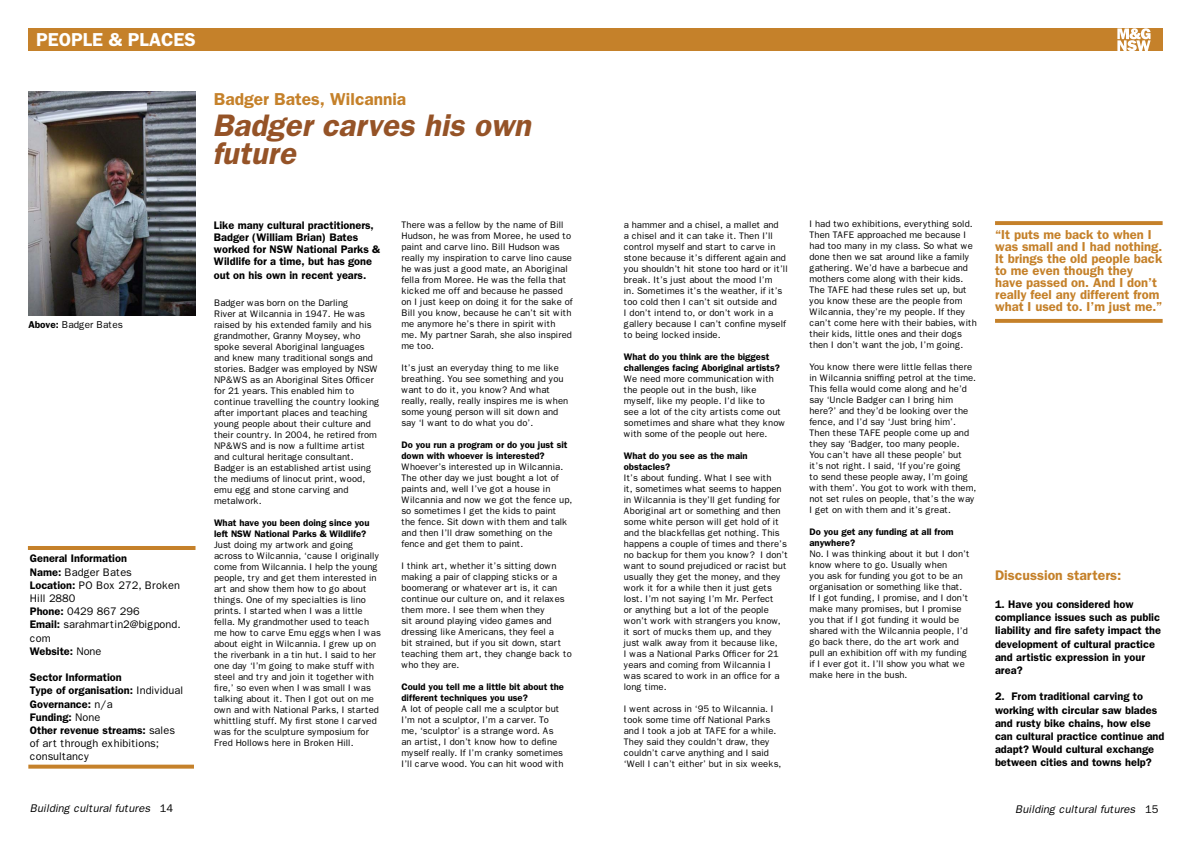
<style>
.page{position:relative;width:1191px;height:842px;background:#fff}
.page>*{position:absolute;margin:0;border:0;box-sizing:border-box;transform-origin:0 0}
.t1{font:italic 600 31.3px/27.8px "Franklin Gothic";color:#955327}
.t2{font:600 18.8px "Franklin Gothic";color:#fff}
.t3{font:600 17.3px "Franklin Gothic";color:#c5812a}
.t4{font:600 14px "Franklin Gothic";color:#c5812a}
.t5{font:600 13px/12px "Franklin Gothic";color:#c5812a}
.t6{font:italic 11.1px "Franklin Gothic";color:#000}
.t7{font:600 11px/13.2px "Franklin Gothic";color:#000}
.t8{font:11px/13.2px "Franklin Gothic";color:#000}
.t9{font:10px "Franklin Gothic";color:#000}
.t10{font:9.5px/11px "Franklin Gothic";color:#000}
.t11{font:600 9.5px/11px "Franklin Gothic";color:#000}
.s1{font-weight:600}
.s2{font-weight:400}
.s3{font-style:normal}
</style>
<div class="page">
<div style="left:28px;top:28px;width:1134px;height:23px;background:#c5812a"></div>
<svg style="left:1117px;top:28px;width:33px;height:23px"></svg>
<hr style="left:28px;top:546px;width:167px;height:4px;background:#c5812a">
<svg style="left:28px;top:765px;width:166px;height:4px"></svg>
<img style="left:28px;top:92px;width:168px;height:223px">
<svg style="left:995px;top:221px;width:167px;height:4px"></svg>
<svg style="left:995px;top:319px;width:167px;height:4px"></svg>
<h2 class="t2" style="left:36px;top:29px;width:161px">PEOPLE &amp; PLACES</h2>
<h3 class="t3" style="left:214px;top:89px;width:194px">Badger Bates, Wilcannia</h3>
<h1 class="t1" style="left:212px;top:112px;width:320px">Badger carves his own future</h1>
<p class="t9" style="left:28px;top:319px;width:96px"><span class="s1">Above:</span> Badger Bates</p>
<p class="t8" style="left:30px;top:552px;width:152px"><span class="s1">General Information<br>Name:</span> Badger Bates<br><span class="s1">Location:</span> PO Box 272, Broken<br>Hill 2880<br><span class="s1">Phone:</span> 0429 867 296<br><span class="s1">Email:</span> sarahmartin2@bigpond. com<br><span class="s1">Website:</span> None</p>
<p class="t7" style="left:30px;top:671px;width:155px">Sector Information<br>Type of organisation: <span class="s2">Individual<br></span>Governance: <span class="s2">n/a<br></span>Funding: <span class="s2">None<br></span>Other revenue streams: <span class="s2">sales of art through exhibitions; consultancy</span></p>
<p class="t7" style="left:214px;top:220px;width:168px;line-height:12px">Like many cultural practitioners,<br>Badger (William Brian) Bates worked for NSW National Parks &amp;<br>Wildlife for a time, but has gone</p>
<p class="t7" style="left:214px;top:268px;width:154px">out on his own in recent years.</p>
<p class="t10" style="left:214px;top:297px;width:167px">Badger was born on the Darling<br>River at Wilcannia in 1947. He was raised by his extended family and his grandmother, Granny Moysey, who spoke several Aboriginal languages and knew many traditional songs and stories. Badger was employed by NSW NP&amp;WS as an Aboriginal Sites Officer for 21 years. This enabled him to continue travelling the country looking after important places and teaching young people about their culture and their country. In 2004, he retired from NP&amp;WS and is now a fulltime artist and cultural heritage consultant.<br>Badger is an established artist using the mediums of linocut print, wood, emu egg and stone carving and metalwork.</p>
<p class="t11" style="left:214px;top:517px;width:157px">What have you been doing since you left NSW National Parks &amp; Wildlife?</p>
<p class="t10" style="left:214px;top:539px;width:168px">Just doing my artwork and going across to Wilcannia, ‘cause I originally come from Wilcannia. I help the young people, try and get them interested in art and show them how to go about things. One of my specialties is lino prints. I started when I was a little fella. My grandmother used to teach me how to carve Emu eggs when I was about eight in Wilcannia. I grew up on the riverbank in a tin hut. I said to her one day ‘I’m going to make stuff with steel and try and join it together with fire,’ so even when I was small I was talking about it. Then I got out on me own and with National Parks, I started whittling stuff. My first stone I carved was for the sculpture symposium for Fred Hollows here in Broken Hill.</p>
<p class="t10" style="left:401px;top:220px;width:173px">There was a fellow by the name of Bill Hudson, he was from Moree, he used to paint and carve lino. Bill Hudson was really my inspiration to carve lino cause he was just a good mate, an Aboriginal fella from Moree. He was the fella that kicked me off and because he passed on I just keep on doing it for the sake of Bill you know, because he can’t sit with me anymore he’s there in spirit with me. My partner Sarah, she also inspired me too.</p>
<p class="t10" style="left:401px;top:363px;width:168px">It’s just an everyday thing to me like breathing. You see something and you want to do it, you know? And what really, really, really inspires me is when some young person will sit down and say ‘I want to do what you do’.</p>
<p class="t11" style="left:401px;top:440px;width:167px">Do you run a program or do you just sit down with whoever is interested?</p>
<p class="t10" style="left:401px;top:462px;width:172px">Whoever’s interested up in Wilcannia.<br>The other day we just bought a lot of paints and, well I’ve got a house in Wilcannia and now we got the fence up, so sometimes I get the kids to paint the fence. Sit down with them and talk and then I’ll draw something on the fence and get them to paint.</p>
<p class="t10" style="left:401px;top:561px;width:172px">I think art, whether it’s sitting down making a pair of clapping sticks or a boomerang or whatever art is, it can continue our culture on, and it relaxes them more. I see them when they<br>sit around playing video games and dressing like Americans, they feel a<br>bit strained, but if you sit down, start teaching them art, they change back to who they are.</p>
<p class="t11" style="left:401px;top:682px;width:164px">Could you tell me a little bit about the different techniques you use?</p>
<p class="t10" style="left:401px;top:704px;width:164px">A lot of people call me a sculptor but I’m not a sculptor, I’m a carver. To me, ‘sculptor’ is a strange word. As an artist, I don’t know how to define myself really. If I’m cranky sometimes I’ll carve wood. You can hit wood with</p>
<p class="t10" style="left:624px;top:220px;width:165px">a hammer and a chisel, a mallet and<br>a chisel and it can take it. Then I’ll control myself and start to carve in stone because it’s different again and you shouldn’t hit stone too hard or it’ll break. It’s just about the mood I’m<br>in. Sometimes it’s the weather, if it’s too cold then I can’t sit outside and<br>I don’t intend to, or don’t work in a gallery because I can’t confine myself to being locked inside.</p>
<p class="t11" style="left:624px;top:351px;width:158px">What do you think are the biggest challenges facing Aboriginal artists?</p>
<p class="t10" style="left:624px;top:374px;width:163px">We need more communication with the people out in the bush, like myself, like my people. I’d like to<br>see a lot of the city artists come out sometimes and share what they know with some of the people out here.</p>
<p class="t11" style="left:624px;top:450px;width:125px">What do you see as the main obstacles?</p>
<p class="t10" style="left:624px;top:473px;width:166px">It’s about funding. What I see with<br>it, sometimes what seems to happen in Wilcannia is they’ll get funding for Aboriginal art or something and then some white person will get hold of it and the blackfellas get nothing. This happens a couple of times and there’s no backup for them you know? I don’t want to sound prejudiced or racist but usually they get the money, and they work it for a while then it just gets lost. I’m not saying I’m Mr. Perfect<br>or anything but a lot of the people won’t work with strangers you know, it sort of mucks them up, and they just walk away from it because like,<br>I was a National Parks Officer for 21 years and coming from Wilcannia I was scared to work in an office for a long time.</p>
<p class="t10" style="left:624px;top:704px;width:159px">I went across in ‘95 to Wilcannia. I took some time off National Parks and I took a job at TAFE for a while.<br>They said they couldn’t draw, they couldn’t carve anything and I said ‘Well I can’t either’ but in six weeks,</p>
<p class="t10" style="left:809px;top:219px;width:169px">I had two exhibitions, everything sold.<br>Then TAFE approached me because I had too many in my class. So what we done then we sat around like a family gathering. We’d have a barbecue and mothers come along with their kids.<br>The TAFE had these rules set up, but you know these are the people from Wilcannia, they’re my people. If they can’t come here with their babies, with their kids, little ones and their dogs then I don’t want the job, I’m going.</p>
<p class="t10" style="left:809px;top:362px;width:168px">You know there were little fellas there in Wilcannia sniffing petrol at the time.<br>This fella would come along and he’d say ‘Uncle Badger can I bring him here?’ and they’d be looking over the fence, and I’d say ‘Just bring him’.<br>Then these TAFE people come up and they say ‘Badger, too many people.<br>You can’t have all these people’ but it’s not right. I said, ‘If you’re going<br>to send these people away, I’m going with them’. You got to work with them, not set rules on people, that’s the way I get on with them and it’s great.</p>
<p class="t11" style="left:809px;top:526px;width:146px">Do you get any funding at all from anywhere?</p>
<p class="t10" style="left:809px;top:549px;width:162px">No. I was thinking about it but I don’t know where to go. Usually when<br>you ask for funding you got to be an organisation or something like that.<br>If I got funding, I promise, and I don’t make many promises, but I promise you that if I got funding it would be shared with the Wilcannia people, I’d go back there, do the art work and pull an exhibition off with my funding if I ever got it. I’ll show you what we make here in the bush.</p>
<h3 class="t5" style="left:995px;top:229px;width:169px">“It puts me back to when I was small and I had nothing.<br>It brings the old people back to me even though they have passed on. And I don’t really feel any different from what I used to. I’m just me.”</h3>
<h3 class="t4" style="left:995px;top:567px;width:128px">Discussion starters:</h3>
<p class="t7" style="left:995px;top:598px;width:168px">1. Have you considered how compliance issues such as public liability and fire safety impact the development of cultural practice and artistic expression in your area?</p>
<p class="t7" style="left:995px;top:690px;width:171px">2. From traditional carving to working with circular saw blades and rusty bike chains, how else can cultural practice continue and adapt? Would cultural exchange between cities and towns help?</p>
<p class="t6" style="left:30px;top:802px;width:145px">Building cultural futures <span class="s3">14</span></p>
<p class="t6" style="left:1015px;top:803px;width:145px">Building cultural futures <span class="s3">15</span></p>
</div>
